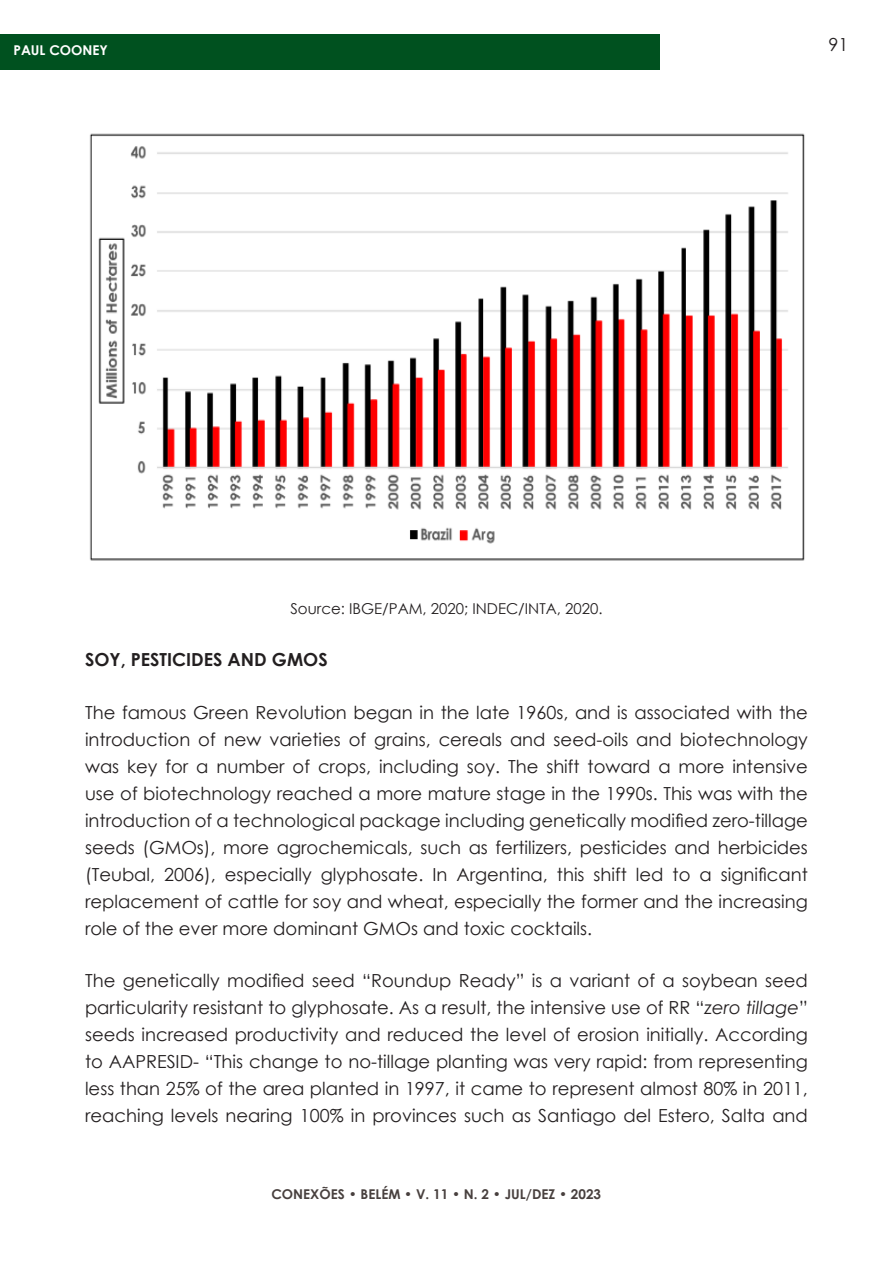
<style>
.page{position:relative;width:893px;height:1263px;background:#fff}
.page>*{position:absolute;margin:0;border:0;box-sizing:border-box;transform-origin:0 0}
.PARÁGRAFO{font:18px/27px "Century Gothic";color:#231f20;text-align:justify}
.TÍTULO{font:700 18px "Century Gothic";color:#231f20}
.PARÁGRAFO-2{font:15px "Century Gothic";color:#231f20}
.t1{font:700 13.5px "Century Gothic";color:#48403e}
.t2{font:700 13.5px "Century Gothic";color:#fff}
.s1{font-style:italic}
</style>
<div class="page">
<div style="left:0;top:34px;width:659px;height:35px;background:#00511f"></div>
<img style="left:89px;top:133px;width:716px;height:428px">
<p class="t2" style="left:13px;top:40px;width:96px">PAUL COONEY</p>
<p class="PARÁGRAFO" style="left:828px;top:30px;width:21px">91</p>
<p class="PARÁGRAFO-2" style="left:290px;top:598px;width:314px">Source: IBGE/PAM, 2020; INDEC/INTA, 2020.</p>
<p class="TÍTULO" style="left:85px;top:646px;width:244px">SOY, PESTICIDES AND GMOS</p>
<p class="PARÁGRAFO" style="left:85px;top:698px;width:724px">The famous Green Revolution began in the late 1960s, and is associated with the introduction of new varieties of grains, cereals and seed-oils and biotechnology was key for a number of crops, including soy. The shift toward a more intensive use of biotechnology reached a more mature stage in the 1990s. This was with the introduction of a technological package including genetically modified zero-tillage seeds (GMOs), more agrochemicals, such as fertilizers, pesticides and herbicides (Teubal, 2006), especially glyphosate. In Argentina, this shift led to a significant replacement of cattle for soy and wheat, especially the former and the increasing role of the ever more dominant GMOs and toxic cocktails.</p>
<p class="PARÁGRAFO" style="left:85px;top:967px;width:724px">The genetically modified seed “Roundup Ready” is a variant of a soybean seed particularity resistant to glyphosate. As a result, the intensive use of RR “<span class="s1">zero tillage</span>” seeds increased productivity and reduced the level of erosion initially. According to AAPRESID- “This change to no-tillage planting was very rapid: from representing less than 25% of the area planted in 1997, it came to represent almost 80% in 2011, reaching levels nearing 100% in provinces such as Santiago del Estero, Salta and</p>
<p class="t1" style="left:271px;top:1183px;width:331px">CONEXÕES • BELÉM • V. 11 • N. 2 • JUL/DEZ • 2023</p>
</div>
